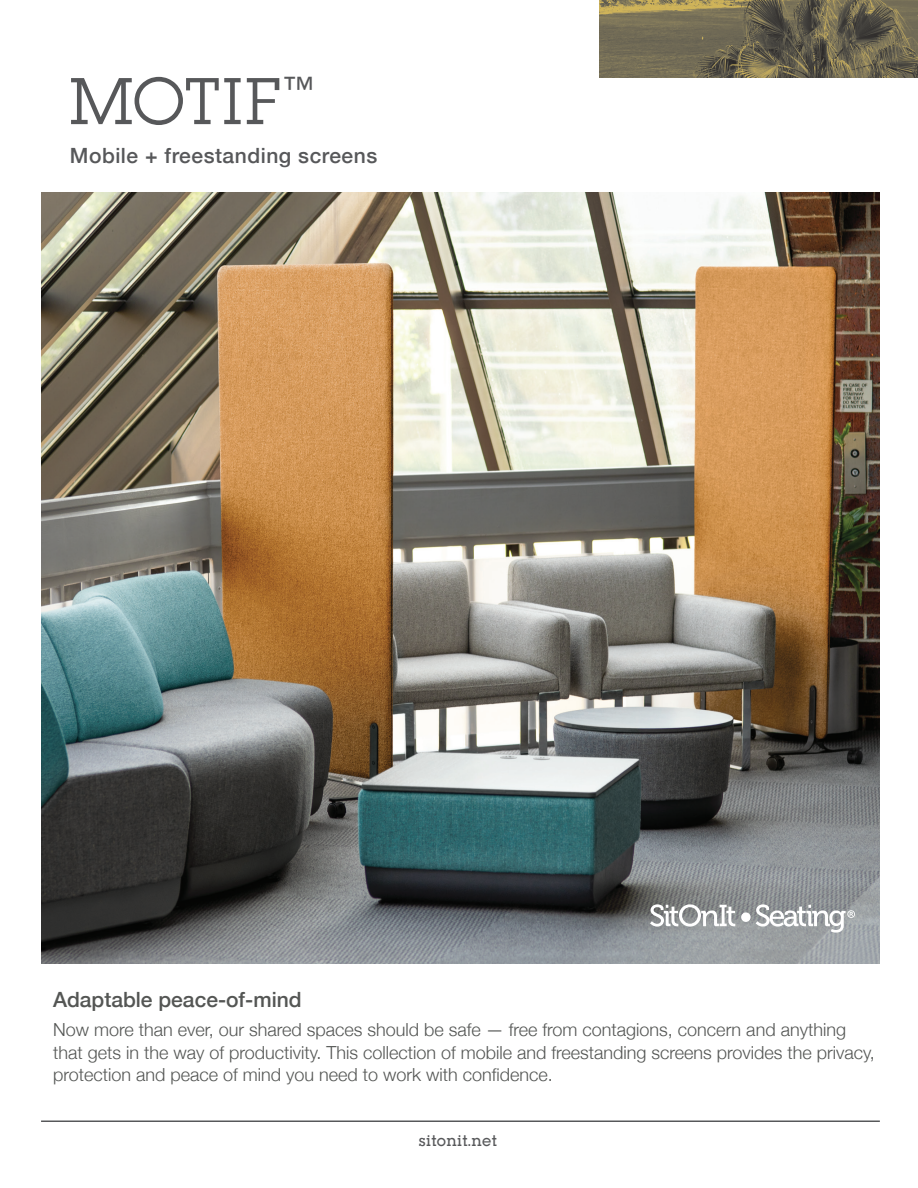
<style>
.page{position:relative;width:918px;height:1188px;background:#fff}
.page>*{position:absolute;margin:0;border:0;box-sizing:border-box;transform-origin:0 0}
.t1{font:64.5px "Lubalin Graph Std";letter-spacing:.025em;color:#57585a}
.t2{font:500 21px "Helvetica Neue";letter-spacing:.025em;color:#57585a}
.t3{font:500 21px "Helvetica Neue";color:#545654}
.t4{font:300 18px/22.5px "Helvetica Neue";color:#545654}
.t5{font:500 15px "Lubalin Graph Std";letter-spacing:.025em;color:#57585a}
</style>
<div class="page">
<img style="left:599px;top:0;width:319px;height:78px">
<hr style="left:41px;top:1120px;width:839px;height:2px;background:#57585a">
<img style="left:41px;top:192px;width:839px;height:771px">
<svg style="left:650px;top:904px;width:205px;height:29px"></svg>
<p class="t1" style="left:70px;top:61px;width:248px">MOTIF<sup>™</sup></p>
<p class="t2" style="left:70px;top:139px;width:309px">Mobile + freestanding screens</p>
<p class="t3" style="left:53px;top:982px;width:250px">Adaptable peace-of-mind</p>
<p class="t4" style="left:53px;top:1017px;width:823px">Now more than ever, our shared spaces should be safe — free from contagions, concern and anything that gets in the way of productivity. This collection of mobile and freestanding screens provides the privacy, protection and peace of mind you need to work with confidence.</p>
<p class="t5" style="left:419px;top:1131px;width:79px">sitonit.net</p>
</div>
